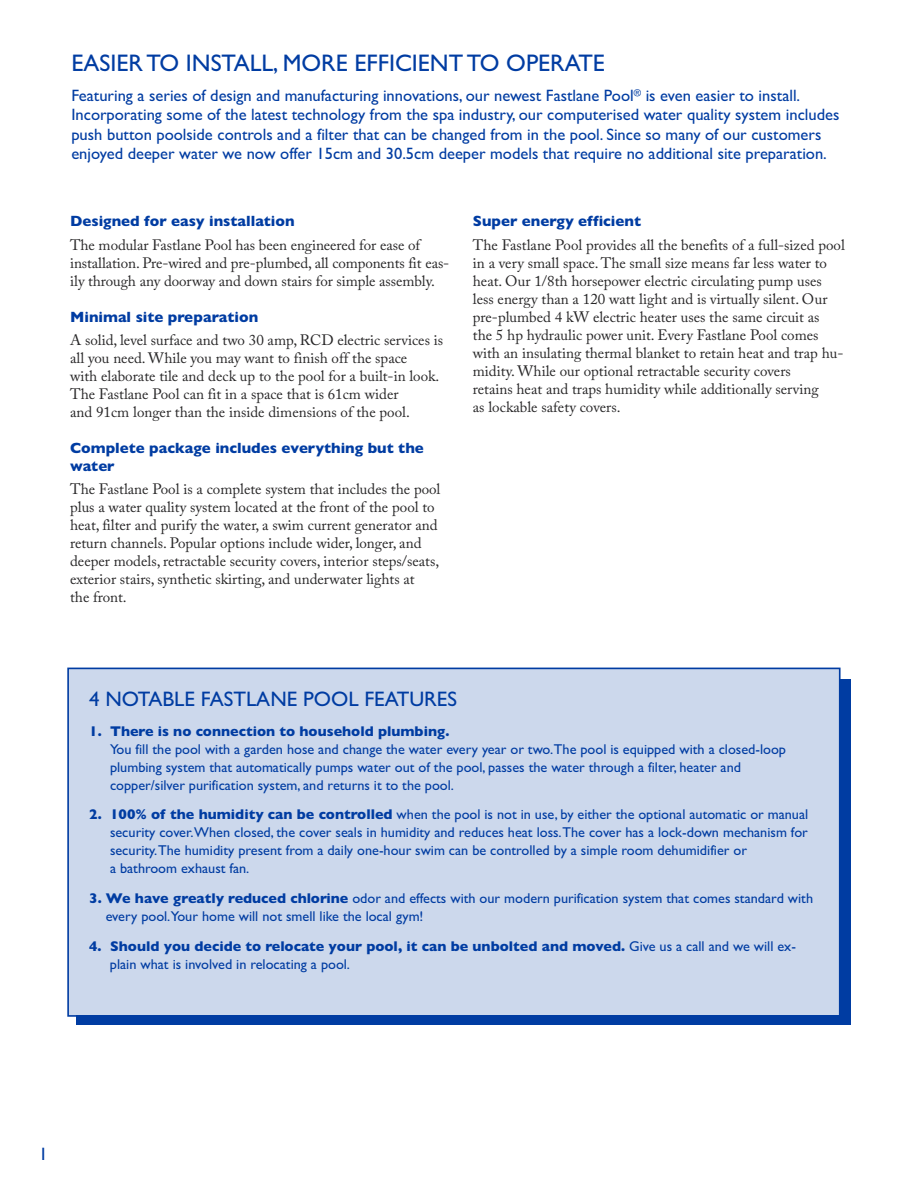
<style>
.page{position:relative;width:918px;height:1188px;background:#fff}
.page>*{position:absolute;margin:0;border:0;box-sizing:border-box;transform-origin:0 0}
.t1{font:24px "Gill Sans";color:#003ca2}
.t2{font:21px "Gill Sans";color:#003ca2}
.t3{font:18px "Gill Sans";color:#003ca2}
.t4{font:16.5px/19.5px "Gill Sans";color:#003ca2}
.t5{font:15px/18px "Adobe Caslon Pro";color:#272627}
.t6{font:700 15px/18px "Gill Sans";color:#003ca2}
.t7{font:14.25px/18px "Gill Sans";color:#003ca2}
.t8{font:700 14.25px/18px "Gill Sans";color:#003ca2}
.s1{font-weight:700}
.s2{font-weight:400}
</style>
<div class="page">
<div style="left:76px;top:679px;width:775px;height:346px;background:#003ca2"></div>
<div style="left:69px;top:669px;width:770px;height:346px;background:#ccd8ec"></div>
<div style="left:67px;top:668px;width:774px;height:349px;border:2px solid #003ca2"></div>
<h1 class="t1" style="left:71px;top:48px;width:535px">EASIER TO INSTALL, MORE EFFICIENT TO OPERATE</h1>
<p class="t4" style="left:71px;top:85px;width:770px">Featuring a series of design and manufacturing innovations, our newest Fastlane Pool<sup>®</sup> is even easier to install.<br>Incorporating some of the latest technology from the spa industry, our computerised water quality system includes push button poolside controls and a filter that can be changed from in the pool. Since so many of our customers enjoyed deeper water we now offer 15cm and 30.5cm deeper models that require no additional site preparation.</p>
<p class="t6" style="left:70px;top:212px;width:226px">Designed for easy installation</p>
<p class="t5" style="left:70px;top:237px;width:381px">The modular Fastlane Pool has been engineered for ease of installation. Pre-wired and pre-plumbed, all components fit eas&shy;ily through any doorway and down stairs for simple assembly.</p>
<p class="t6" style="left:70px;top:308px;width:190px">Minimal site preparation</p>
<p class="t5" style="left:70px;top:333px;width:375px">A solid, level surface and two 30 amp, RCD electric services is all you need. While you may want to finish off the space<br>with elaborate tile and deck up to the pool for a built-in look.<br>The Fastlane Pool can fit in a space that is 61cm wider<br>and 91cm longer than the inside dimensions of the pool.</p>
<p class="t6" style="left:70px;top:439px;width:355px">Complete package includes everything but the water</p>
<p class="t5" style="left:70px;top:482px;width:372px">The Fastlane Pool is a complete system that includes the pool plus a water quality system located at the front of the pool to heat, filter and purify the water, a swim current generator and return channels. Popular options include wider, longer, and deeper models, retractable security covers, interior steps/seats, exterior stairs, synthetic skirting, and underwater lights at<br>the front.</p>
<p class="t6" style="left:473px;top:212px;width:170px">Super energy efficient</p>
<p class="t5" style="left:473px;top:237px;width:373px">The Fastlane Pool provides all the benefits of a full-sized pool in a very small space.The small size means far less water to heat. Our 1/8th horsepower electric circulating pump uses less energy than a 120 watt light and is virtually silent. Our pre-plumbed 4 kW electric heater uses the same circuit as<br>the 5 hp hydraulic power unit. Every Fastlane Pool comes with an insulating thermal blanket to retain heat and trap hu&shy;midity. While our optional retractable security covers<br>retains heat and traps humidity while additionally serving<br>as lockable safety covers.</p>
<h2 class="t2" style="left:89px;top:686px;width:369px">4 NOTABLE FASTLANE POOL FEATURES</h2>
<p class="t8" style="left:89px;top:722px;width:362px">1. There is no connection to household plumbing.</p>
<p class="t7" style="left:110px;top:740px;width:678px">You fill the pool with a garden hose and change the water every year or two.The pool is equipped with a closed-loop plumbing system that automatically pumps water out of the pool, passes the water through a filter, heater and copper/silver purification system, and returns it to the pool.</p>
<p class="t7" style="left:110px;top:806px;width:700px;text-indent:-21px"><span class="s1">2. 100% of the humidity can be controlled</span> when the pool is not in use, by either the optional automatic or manual security cover.When closed, the cover seals in humidity and reduces heat loss.The cover has a lock-down mechanism for security.The humidity present from a daily one-hour swim can be controlled by a simple room dehumidifier or<br>a bathroom exhaust fan.</p>
<p class="t7" style="left:106px;top:889px;width:709px;text-indent:-16px"><span class="s1">3. We have greatly reduced chlorine</span> odor and effects with our modern purification system that comes standard with every pool.Your home will not smell like the local gym!</p>
<p class="t8" style="left:110px;top:937px;width:687px;text-indent:-21px">4. Should you decide to relocate your pool, it can be unbolted and moved. <span class="s2">Give us a call and we will ex&shy;plain what is involved in relocating a pool.</span></p>
<p class="t3" style="left:39px;top:1144px;width:10px">1</p>
</div>
